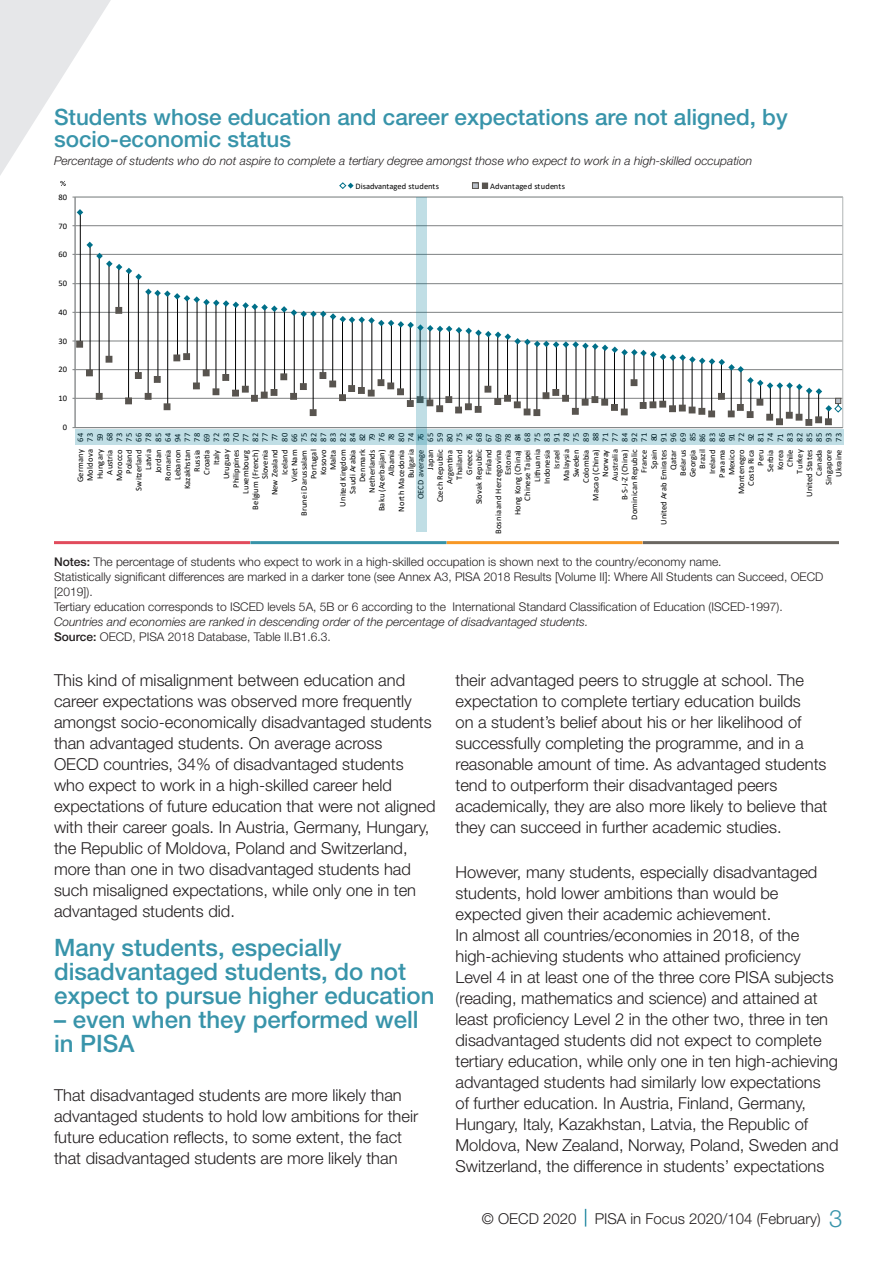
<style>
.page{position:relative;width:893px;height:1263px;background:#fff}
.page>*{position:absolute;margin:0;border:0;box-sizing:border-box;transform-origin:0 0}
.txt{font:500 24px/24px "Helvetica Neue LT Std";color:#3894aa}
.Titre_graph{font:500 22.5px/22.5px "Helvetica Neue LT Std";color:#3894aa}
.titre_1{font:300 16.5px/21px "Helvetica Neue LT Std";color:#231f20}
.txt-2{font:300 16.5px/21px "Helvetica Neue LT Std";color:#231f20}
.t1{font:300 15px "Helvetica Neue LT Std";color:#231f20}
.Source{font:300 12px/15px "Helvetica Neue LT Std";color:#231f20}
.Source-2{font:italic 300 12px "Helvetica Neue LT Std";color:#231f20}
.t2{font:8.55px/9.8px "Calibri";letter-spacing:.015em;color:#000001;text-align:right}
.t3{font:8.4px "Calibri";letter-spacing:.015em;color:#000001}
.s1{font-weight:500}
.s2{font-size:24px;color:#3894aa}
</style>
<div class="page">
<svg style="left:0;top:0;width:111px;height:175px"></svg>
<svg style="left:585px;top:1209px;width:1px;height:17px"></svg>
<hr style="left:54px;top:541px;width:196px;height:3px;background:#e14b5c">
<hr style="left:447px;top:541px;width:196px;height:3px;background:#f79826">
<hr style="left:250px;top:541px;width:196px;height:3px;background:#3692a8">
<hr style="left:643px;top:541px;width:196px;height:3px;background:#6b6761">
<hr style="left:75px;top:225px;width:768px;height:1px;background:#7e8182">
<hr style="left:75px;top:197px;width:1px;height:231px;background:#7e8182">
<hr style="left:80px;top:213px;width:1px;height:132px;background:#000001">
<svg style="left:77px;top:209px;width:6px;height:7px"></svg>
<svg style="left:72px;top:242px;width:771px;height:186px"></svg>
<div style="left:825px;top:418px;width:7px;height:7px;border:1px solid #58544f"></div>
<svg style="left:474px;top:183px;width:14px;height:6px"></svg>
<div style="left:472px;top:182px;width:7px;height:7px;border:1px solid #58544f"></div>
<svg style="left:339px;top:182px;width:15px;height:7px"></svg>
<div style="left:75px;top:429px;width:768px;height:16px;background:#c0dee5"></div>
<img style="left:60px;top:181px;width:6px;height:5px">
<svg style="left:416px;top:197px;width:10px;height:335px;background:#b4d4db"></svg>
<p class="Titre_graph" style="left:54px;top:105px;width:735px">Students whose education and career expectations are not aligned, by socio-economic status</p>
<p class="Source-2" style="left:54px;top:153px;width:700px">Percentage of students who do not aspire to complete a tertiary degree amongst those who expect to work in a high-skilled occupation</p>
<p class="t3" style="left:58px;top:191px;width:10px">80</p>
<p class="t3" style="left:58px;top:220px;width:10px">70</p>
<p class="t3" style="left:58px;top:249px;width:10px">60</p>
<p class="t3" style="left:58px;top:277px;width:10px">50</p>
<p class="t3" style="left:58px;top:306px;width:10px">40</p>
<p class="t3" style="left:58px;top:335px;width:10px">30</p>
<p class="t3" style="left:58px;top:364px;width:10px">20</p>
<p class="t3" style="left:58px;top:393px;width:10px">10</p>
<p class="t3" style="left:63px;top:421px;width:6px">0</p>
<p class="t3" style="left:355px;top:180px;width:85px">Disadvantaged students</p>
<p class="t3" style="left:490px;top:180px;width:77px">Advantaged students</p>
<p class="t2" style="left:75px;top:534px;width:103px;rotate:-90deg">Germany 64<br>Moldova 73<br>Hungary 59<br>Austria 68<br>Morocco 73<br>Poland 75<br>Switzerland 66<br>Latvia 78<br>Jordan 85<br>Romania 64<br>Lebanon 94<br>Kazakhstan 77<br>Russia 78<br>Croa a 69<br>Italy 72<br>Uruguay 83<br>Philippines 70<br>Luxembourg 77<br>Belgium (French) 82<br>Slovenia 77<br>New Zealand 77<br>Iceland 80<br>Viet Nam 66<br>Brunei Darussalam 75<br>Portugal 82<br>Kosovo 87<br>Malta 83<br>United Kingdom 82<br>Saudi Arabia 84<br>Denmark 82<br>Netherlands 79<br>Baku (Azerbaijan) 76<br>Albania 78<br>North Macedonia 80<br>Bulgaria 74<br>OECD average 76<br>Japan 65<br>Czech Republic 59<br>Argen na 80<br>Thailand 75<br>Greece 76<br>Slovak Republic 68<br>Finland 67<br>Bosnia and Herzegovina 69<br>Estonia 78<br>Hong Kong (China) 84<br>Chinese Taipei 68<br>Lithuania 75<br>Indonesia 83<br>Israel 91<br>Malaysia 78<br>Sweden 75<br>Colombia 89<br>Macao (China) 88<br>Norway 71<br>Australia 77<br>B-S-J-Z (China) 84<br>Dominican Republic 92<br>France 71<br>Spain 80<br>United Arab Emirates 91<br>Qatar 96<br>Belarus 69<br>Georgia 85<br>Brazil 86<br>Ireland 83<br>Panama 86<br>Mexico 91<br>Montenegro 72<br>Costa Rica 92<br>Peru 81<br>Serbia 74<br>Korea 71<br>Chile 83<br>Turkey 82<br>United States 85<br>Canada 85<br>Singapore 93<br>Ukraine 73</p>
<p class="Source" style="left:54px;top:554px;width:669px"><span class="s1">Notes:</span> The percentage of students who expect to work in a high-skilled occupation is shown next to the country/economy name.</p>
<p class="Source" style="left:54px;top:569px;width:771px">Statistically significant differences are marked in a darker tone (see Annex A3, PISA 2018 Results [Volume II]: Where All Students can Succeed, OECD [2019]).</p>
<p class="Source" style="left:54px;top:599px;width:730px">Tertiary education corresponds to ISCED levels 5A, 5B or 6 according to the International Standard Classification of Education (ISCED-1997).</p>
<p class="Source-2" style="left:54px;top:614px;width:536px">Countries and economies are ranked in descending order of the percentage of disadvantaged students.</p>
<p class="Source" style="left:54px;top:629px;width:278px"><span class="s1">Source:</span> OECD, PISA 2018 Database, Table II.B1.6.3.</p>
<p class="txt-2" style="left:54px;top:669px;width:383px">This kind of misalignment between education and career expectations was observed more frequently amongst socio-economically disadvantaged students than advantaged students. On average across<br>OECD countries, 34% of disadvantaged students who expect to work in a high-skilled career held expectations of future education that were not aligned with their career goals. In Austria, Germany, Hungary, the Republic of Moldova, Poland and Switzerland, more than one in two disadvantaged students had such misaligned expectations, while only one in ten advantaged students did.</p>
<p class="txt" style="left:54px;top:935px;width:382px">Many students, especially disadvantaged students, do not expect to pursue higher education</p>
<p class="txt" style="left:54px;top:1007px;width:366px">– even when they performed well in PISA</p>
<p class="titre_1" style="left:54px;top:1084px;width:366px">That disadvantaged students are more likely than advantaged students to hold low ambitions for their future education reflects, to some extent, the fact that disadvantaged students are more likely than</p>
<p class="titre_1" style="left:455px;top:669px;width:374px">their advantaged peers to struggle at school. The expectation to complete tertiary education builds<br>on a student’s belief about his or her likelihood of successfully completing the programme, and in a reasonable amount of time. As advantaged students tend to outperform their disadvantaged peers academically, they are also more likely to believe that they can succeed in further academic studies.</p>
<p class="titre_1" style="left:455px;top:861px;width:385px">However, many students, especially disadvantaged students, hold lower ambitions than would be expected given their academic achievement.<br>In almost all countries/economies in 2018, of the high-achieving students who attained proficiency Level 4 in at least one of the three core PISA subjects (reading, mathematics and science) and attained at least proficiency Level 2 in the other two, three in ten disadvantaged students did not expect to complete tertiary education, while only one in ten high-achieving advantaged students had similarly low expectations<br>of further education. In Austria, Finland, Germany, Hungary, Italy, Kazakhstan, Latvia, the Republic of Moldova, New Zealand, Norway, Poland, Sweden and Switzerland, the difference in students’ expectations</p>
<p class="t1" style="left:482px;top:1210px;width:362px">© OECD 2020 PISA in Focus 2020/104 (February) <span class="s2">3</span></p>
</div>
